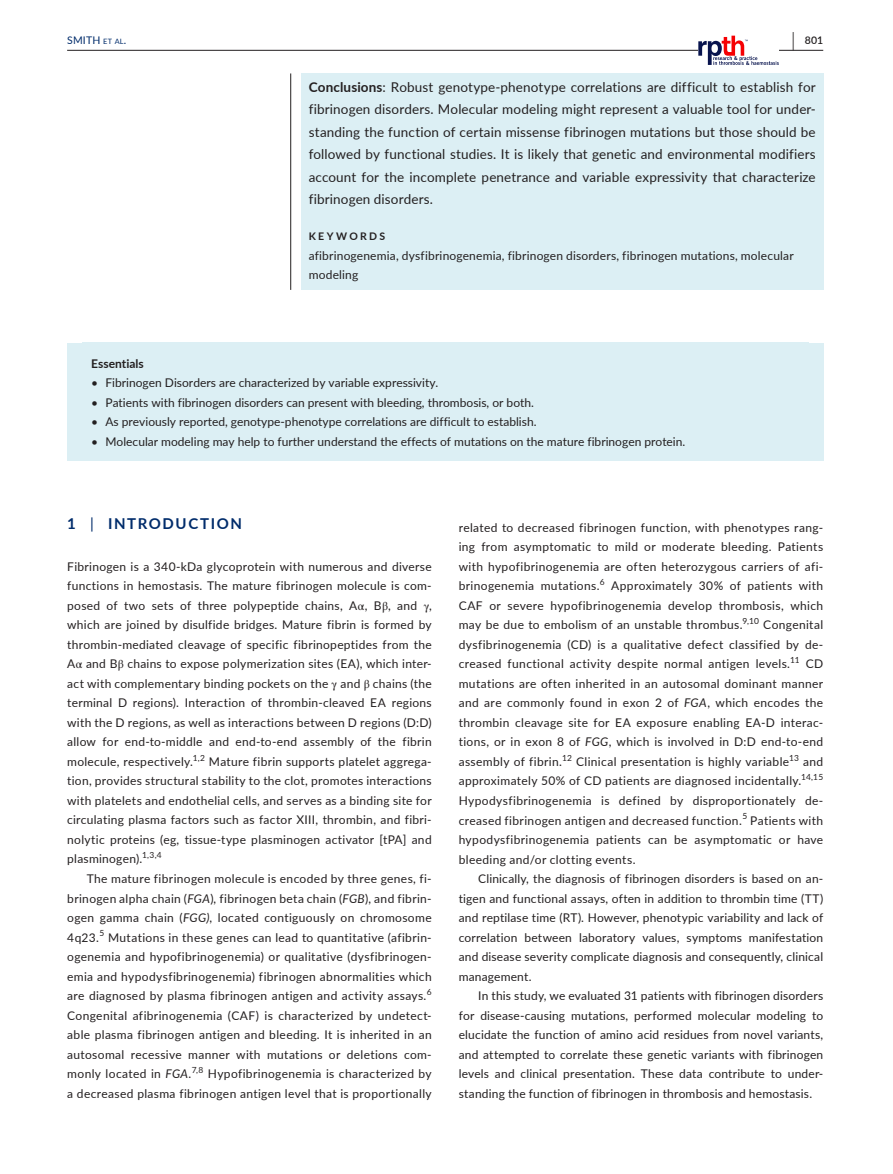
<style>
.page{position:relative;width:893px;height:1174px;background:#fff}
.page>*{position:absolute;margin:0;border:0;box-sizing:border-box;transform-origin:0 0}
.t1{font:600 19.5px "Lato";color:#231f20;scale:.48 1}
.t2{font:700 15px "Lato";letter-spacing:.105em;color:#002c6b}
.t3{font:13.5px/22.5px "Lato";letter-spacing:.01em;color:#231f20;text-align:justify}
.t4{font:12px/19.5px "Lato";letter-spacing:.02em;color:#231f20;text-align:justify}
.t5{font:12px "Lato";color:#231f20}
.t6{font:700 12px "Lato";color:#231f20}
.t7{font:10.5px "Lato";letter-spacing:.015em;color:#002c6b}
.t8{font:700 10.5px "Lato";letter-spacing:.22em;color:#231f20}
.t9{font:600 10.5px "Lato";color:#231f20}
.t10{font:8.4px "Lato";letter-spacing:.01em;color:#231f20}
.s1{font-size:7.35px}
.s2{font-weight:700}
.s3{font-weight:400}
.s4{font-family:"STIX"}
.s5{font-style:italic}
</style>
<div class="page">
<hr style="left:67px;top:50px;width:756px;height:1px;background:#231f20">
<svg style="left:698px;top:36px;width:81px;height:29px"></svg>
<div style="left:301px;top:73px;width:522px;height:217px;background:#dceff4"></div>
<hr style="left:290px;top:73px;width:1px;height:217px;background:#231f20">
<div style="left:67px;top:343px;width:756px;height:117px;background:#dceff4"></div>
<h1 class="t1" style="left:792px;top:26px;width:7px">|</h1>
<p class="t7" style="left:67px;top:33px;width:61px">SMITH <span class="s1">et al</span>.</p>
<p class="t9" style="left:805px;top:33px;width:20px">801</p>
<p class="t3" style="left:309px;top:75px;width:509px"><span class="s2">Conclusions</span>: Robust genotype-phenotype correlations are difficult to establish for fibrinogen disorders. Molecular modeling might represent a valuable tool for under&shy;standing the function of certain missense fibrinogen mutations but those should be followed by functional studies. It is likely that genetic and environmental modifiers account for the incomplete penetrance and variable expressivity that characterize fibrinogen disorders.</p>
<p class="t8" style="left:309px;top:229px;width:78px">KEYWORDS</p>
<p class="t4" style="left:309px;top:245px;width:486px">afibrinogenemia, dysfibrinogenemia, fibrinogen disorders, fibrinogen mutations, molecular modeling</p>
<p class="t6" style="left:91px;top:354px;width:54px">Essentials</p>
<p class="t5" style="left:91px;top:374px;width:349px">• Fibrinogen Disorders are characterized by variable expressivity.</p>
<p class="t5" style="left:91px;top:393px;width:444px">• Patients with fibrinogen disorders can present with bleeding, thrombosis, or both.</p>
<p class="t5" style="left:91px;top:413px;width:447px">• As previously reported, genotype-phenotype correlations are difficult to establish.</p>
<p class="t5" style="left:91px;top:432px;width:596px">• Molecular modeling may help to further understand the effects of mutations on the mature fibrinogen protein.</p>
<p class="t2" style="left:67px;top:513px;width:176px">1 <span class="s3">|</span> INTRODUCTION</p>
<p class="t4" style="left:67px;top:556px;width:366px">Fibrinogen is a 340-kDa glycoprotein with numerous and diverse functions in hemostasis. The mature fibrinogen molecule is com&shy;posed of two sets of three polypeptide chains, A<span class="s4">α</span>, B<span class="s4">β</span>, and <span class="s4">γ</span>, which are joined by disulfide bridges. Mature fibrin is formed by thrombin-mediated cleavage of specific fibrinopeptides from the A<span class="s4">α</span> and B<span class="s4">β</span> chains to expose polymerization sites (EA), which inter&shy;act with complementary binding pockets on the <span class="s4">γ</span> and <span class="s4">β</span> chains (the terminal D regions). Interaction of thrombin-cleaved EA regions with the D regions, as well as interactions between D regions (D:D) allow for end-to-middle and end-to-end assembly of the fibrin molecule, respectively.</p>
<p class="t10" style="left:193px;top:751px;width:14px">1,2</p>
<p class="t4" style="left:67px;top:751px;width:366px;text-indent:142px">Mature fibrin supports platelet aggrega&shy;tion, provides structural stability to the clot, promotes interactions with platelets and endothelial cells, and serves as a binding site for circulating plasma factors such as factor XIII, thrombin, and fibri&shy;nolytic proteins (eg, tissue-type plasminogen activator [tPA] and plasminogen).</p>
<p class="t10" style="left:142px;top:849px;width:21px">1,3,4</p>
<p class="t4" style="left:67px;top:868px;width:366px;text-indent:20px">The mature fibrinogen molecule is encoded by three genes, fi&shy;brinogen alpha chain (<span class="s5">FGA</span>)<span class="s5">,</span> fibrinogen beta chain (<span class="s5">FGB</span>)<span class="s5">,</span> and fibrin&shy;ogen gamma chain (<span class="s5">FGG)</span>, located contiguously on chromosome 4q23.<sup>5</sup> Mutations in these genes can lead to quantitative (afibrin&shy;ogenemia and hypofibrinogenemia) or qualitative (dysfibrinogen&shy;emia and hypodysfibrinogenemia) fibrinogen abnormalities which are diagnosed by plasma fibrinogen antigen and activity assays.<sup>6<br></sup>Congenital afibrinogenemia (CAF) is characterized by undetect&shy;able plasma fibrinogen antigen and bleeding. It is inherited in an autosomal recessive manner with mutations or deletions com&shy;monly located in <span class="s5">FGA.</span><sup>7,8</sup> Hypofibrinogenemia is characterized by a decreased plasma fibrinogen antigen level that is proportionally</p>
<p class="t4" style="left:459px;top:517px;width:366px">related to decreased fibrinogen function, with phenotypes rang&shy;ing from asymptomatic to mild or moderate bleeding. Patients with hypofibrinogenemia are often heterozygous carriers of afi&shy;brinogenemia mutations.<sup>6</sup></p>
<p class="t4" style="left:459px;top:576px;width:366px;text-indent:152px">Approximately 30% of patients with CAF or severe hypofibrinogenemia develop thrombosis, which may be due to embolism of an unstable thrombus.</p>
<p class="t10" style="left:743px;top:615px;width:18px">9,10</p>
<p class="t4" style="left:459px;top:615px;width:366px;text-indent:305px">Congenital dysfibrinogenemia (CD) is a qualitative defect classified by de&shy;creased functional activity despite normal antigen levels.</p>
<p class="t10" style="left:790px;top:654px;width:11px">11</p>
<p class="t4" style="left:459px;top:654px;width:366px;text-indent:347px">CD mutations are often inherited in an autosomal dominant manner and are commonly found in exon 2 of <span class="s5">FGA</span>, which encodes the thrombin cleavage site for EA exposure enabling EA-D interac&shy;tions, or in exon 8 of <span class="s5">FGG</span>, which is involved in D:D end-to-end assembly of fibrin.</p>
<p class="t10" style="left:562px;top:751px;width:12px">12</p>
<p class="t4" style="left:576px;top:751px;width:214px">Clinical presentation is highly variable</p>
<p class="t10" style="left:789px;top:751px;width:11px">13</p>
<p class="t4" style="left:803px;top:751px;width:22px">and</p>
<p class="t4" style="left:459px;top:771px;width:344px">approximately 50% of CD patients are diagnosed incidentally.</p>
<p class="t10" style="left:801px;top:771px;width:23px">14,15</p>
<p class="t4" style="left:459px;top:790px;width:366px">Hypodysfibrinogenemia is defined by disproportionately de&shy;creased fibrinogen antigen and decreased function.</p>
<p class="t10" style="left:742px;top:810px;width:6px">5</p>
<p class="t4" style="left:459px;top:810px;width:366px;text-indent:292px">Patients with hypodysfibrinogenemia patients can be asymptomatic or have bleeding and/or clotting events.</p>
<p class="t4" style="left:459px;top:868px;width:366px;text-indent:20px">Clinically, the diagnosis of fibrinogen disorders is based on an&shy;tigen and functional assays, often in addition to thrombin time (TT) and reptilase time (RT). However, phenotypic variability and lack of correlation between laboratory values, symptoms manifestation and disease severity complicate diagnosis and consequently, clinical management.</p>
<p class="t4" style="left:459px;top:985px;width:366px;text-indent:20px">In this study, we evaluated 31 patients with fibrinogen disorders for disease-causing mutations, performed molecular modeling to elucidate the function of amino acid residues from novel variants, and attempted to correlate these genetic variants with fibrinogen levels and clinical presentation. These data contribute to under&shy;standing the function of fibrinogen in thrombosis and hemostasis.</p>
</div>
